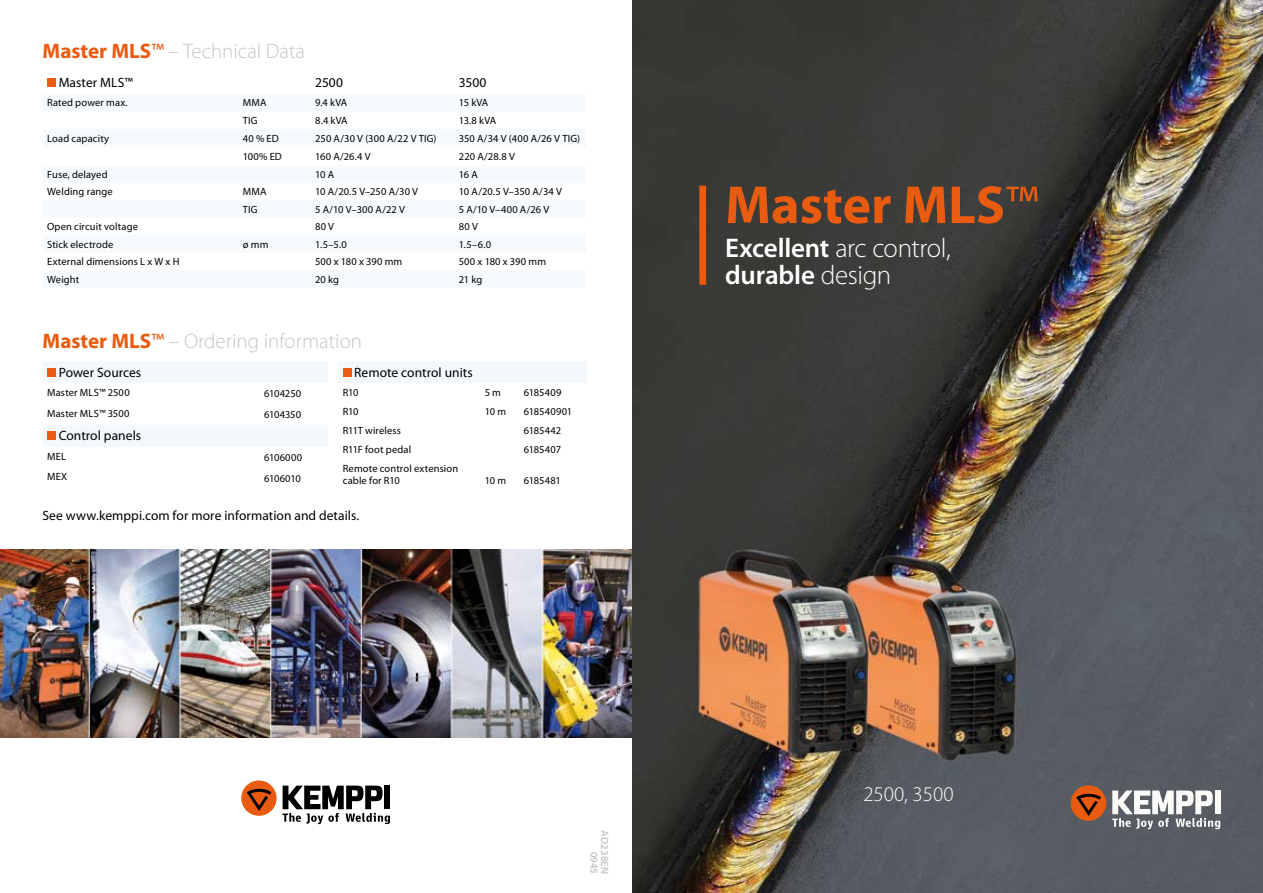
<style>
.page{position:relative;width:1263px;height:893px;background:#fff}
.page>*{position:absolute;margin:0;border:0;box-sizing:border-box;transform-origin:0 0}
.t1{font:700 54px "Myriad Pro";color:#e95b10}
.t2{font:300 27px/27px "Myriad Pro";letter-spacing:-.02em;color:#fff}
.t3{font:300 21px "Myriad Pro";color:#c5c6c8}
.t4{font:300 21px "Myriad Pro";color:#fff}
.t5{font:13.5px "Myriad Pro";letter-spacing:.005em;color:#000}
.t6{font:10.5px/12px "Myriad Pro";letter-spacing:.01em;color:#000}
.t7{font:10.5px "Myriad Pro";letter-spacing:-.01em;color:#000}
.t8{font:600 10.5px/10.5px "Myriad Pro";color:#c5c6c8;text-align:right}
.t9{font:10.5px "Myriad Pro";letter-spacing:-.015em;color:#000}
.t10{font:10.5px "Myriad Pro";letter-spacing:-.03em;color:#000}
.s1{font-weight:700;color:#e95b10}
.s2{font-weight:400;color:#e95b10}
.s3{font-weight:400}
.s4{font-weight:600}
</style>
<div class="page">
<img style="left:632px;top:0;width:631px;height:893px">
<div style="left:241px;top:780px;width:36px;height:36px;background:#e95b10;border-radius:50%"></div>
<svg style="left:247px;top:789px;width:24px;height:22px"></svg>
<svg style="left:283px;top:786px;width:107px;height:38px"></svg>
<svg style="left:1071px;top:785px;width:35px;height:36px"></svg>
<svg style="left:1112px;top:790px;width:108px;height:39px"></svg>
<img style="left:0;top:549px;width:631px;height:189px">
<div style="left:699px;top:186px;width:7px;height:99px;background:#e95b10"></div>
<div style="left:47px;top:78px;width:9px;height:9px;background:#e95b10"></div>
<div style="left:338px;top:362px;width:249px;height:20px;background:#f3f8fc"></div>
<div style="left:343px;top:368px;width:8px;height:9px;background:#e95b10"></div>
<svg style="left:43px;top:362px;width:284px;height:84px"></svg>
<div style="left:47px;top:368px;width:9px;height:9px;background:#e95b10"></div>
<div style="left:47px;top:431px;width:9px;height:9px;background:#e95b10"></div>
<h3 class="t3" style="left:43px;top:38px;width:264px"><span class="s1">Master MLS</span><span class="s2">™</span> – Technical Data</h3>
<p class="t5" style="left:59px;top:74px;width:76px">Master MLS™</p>
<p class="t5" style="left:315px;top:74px;width:29px">2500</p>
<p class="t5" style="left:459px;top:74px;width:29px">3500</p>
<p class="t6" style="left:47px;top:96px;width:82px">Rated power max.</p>
<p class="t6" style="left:243px;top:96px;width:25px">MMA</p>
<p class="t6" style="left:315px;top:96px;width:34px">9.4 kVA</p>
<p class="t6" style="left:459px;top:96px;width:31px">15 kVA</p>
<p class="t6" style="left:243px;top:114px;width:16px">TIG</p>
<p class="t6" style="left:315px;top:114px;width:34px">8.4 kVA</p>
<p class="t6" style="left:459px;top:114px;width:39px">13.8 kVA</p>
<p class="t6" style="left:47px;top:132px;width:64px">Load capacity</p>
<p class="t6" style="left:243px;top:132px;width:38px">40 % ED</p>
<p class="t6" style="left:315px;top:132px;width:123px">250 A/30 V (300 A/22 V TIG)</p>
<p class="t6" style="left:459px;top:132px;width:123px">350 A/34 V (400 A/26 V TIG)</p>
<p class="t6" style="left:243px;top:150px;width:41px">100% ED</p>
<p class="t6" style="left:315px;top:150px;width:57px">160 A/26.4 V</p>
<p class="t6" style="left:459px;top:150px;width:58px">220 A/28.8 V</p>
<p class="t6" style="left:47px;top:168px;width:62px">Fuse, delayed</p>
<p class="t6" style="left:315px;top:168px;width:21px">10 A</p>
<p class="t6" style="left:459px;top:168px;width:21px">16 A</p>
<p class="t6" style="left:47px;top:186px;width:67px">Welding range</p>
<p class="t6" style="left:243px;top:186px;width:25px">MMA</p>
<p class="t6" style="left:315px;top:186px;width:105px">10 A/20.5 V–250 A/30 V</p>
<p class="t6" style="left:459px;top:186px;width:105px">10 A/20.5 V–350 A/34 V</p>
<p class="t6" style="left:243px;top:203px;width:16px">TIG</p>
<p class="t6" style="left:315px;top:203px;width:91px">5 A/10 V–300 A/22 V</p>
<p class="t6" style="left:459px;top:203px;width:92px">5 A/10 V–400 A/26 V</p>
<p class="t6" style="left:47px;top:221px;width:92px">Open circuit voltage</p>
<p class="t6" style="left:315px;top:221px;width:21px">80 V</p>
<p class="t6" style="left:459px;top:221px;width:21px">80 V</p>
<p class="t6" style="left:47px;top:238px;width:68px">Stick electrode</p>
<p class="t6" style="left:243px;top:238px;width:27px">ø mm</p>
<p class="t6" style="left:315px;top:238px;width:33px">1.5–5.0</p>
<p class="t6" style="left:459px;top:238px;width:34px">1.5–6.0</p>
<p class="t6" style="left:47px;top:255px;width:134px">External dimensions L x W x H</p>
<p class="t6" style="left:315px;top:255px;width:89px">500 x 180 x 390 mm</p>
<p class="t6" style="left:459px;top:255px;width:89px">500 x 180 x 390 mm</p>
<p class="t6" style="left:47px;top:273px;width:34px">Weight</p>
<p class="t6" style="left:315px;top:273px;width:25px">20 kg</p>
<p class="t6" style="left:459px;top:273px;width:25px">21 kg</p>
<h3 class="t3" style="left:43px;top:328px;width:321px"><span class="s1">Master MLS</span><span class="s2">™</span> – Ordering information</h3>
<p class="t5" style="left:59px;top:364px;width:84px">Power Sources</p>
<p class="t6" style="left:47px;top:386px;width:84px">Master MLS™ 2500</p>
<p class="t7" style="left:264px;top:387px;width:39px">6104250</p>
<p class="t6" style="left:47px;top:407px;width:84px">Master MLS™ 3500</p>
<p class="t7" style="left:264px;top:408px;width:39px">6104350</p>
<p class="t5" style="left:59px;top:427px;width:84px">Control panels</p>
<p class="t6" style="left:47px;top:450px;width:20px">MEL</p>
<p class="t6" style="left:264px;top:451px;width:40px">6106000</p>
<p class="t6" style="left:47px;top:471px;width:22px">MEX</p>
<p class="t10" style="left:264px;top:472px;width:38px">6106010</p>
<p class="t5" style="left:354px;top:364px;width:120px">Remote control units</p>
<p class="t6" style="left:343px;top:386px;width:17px">R10</p>
<p class="t6" style="left:485px;top:386px;width:18px">5 m</p>
<p class="t6" style="left:524px;top:386px;width:39px">6185409</p>
<p class="t6" style="left:343px;top:405px;width:17px">R10</p>
<p class="t6" style="left:485px;top:405px;width:23px">10 m</p>
<p class="t6" style="left:524px;top:405px;width:50px">618540901</p>
<p class="t6" style="left:343px;top:424px;width:60px">R11T wireless</p>
<p class="t7" style="left:524px;top:424px;width:39px">6185442</p>
<p class="t6" style="left:343px;top:443px;width:70px">R11F foot pedal</p>
<p class="t6" style="left:524px;top:443px;width:39px">6185407</p>
<p class="t6" style="left:343px;top:463px;width:117px">Remote control extension cable for R10</p>
<p class="t6" style="left:485px;top:475px;width:23px">10 m</p>
<p class="t9" style="left:524px;top:474px;width:39px">6185481</p>
<p class="t5" style="left:43px;top:507px;width:318px">See www.kemppi.com for more information and details.</p>
<p class="t8" style="left:610px;top:830px;width:45px;rotate:90deg">AD238EN<br>0945</p>
<h1 class="t1" style="left:725px;top:170px;width:315px">Master MLS<span class="s3">™</span></h1>
<h2 class="t2" style="left:725px;top:234px;width:227px"><span class="s4">Excellent</span> arc control, <span class="s4">durable</span> design</h2>
<h3 class="t4" style="left:863px;top:781px;width:92px">2500, 3500</h3>
</div>
